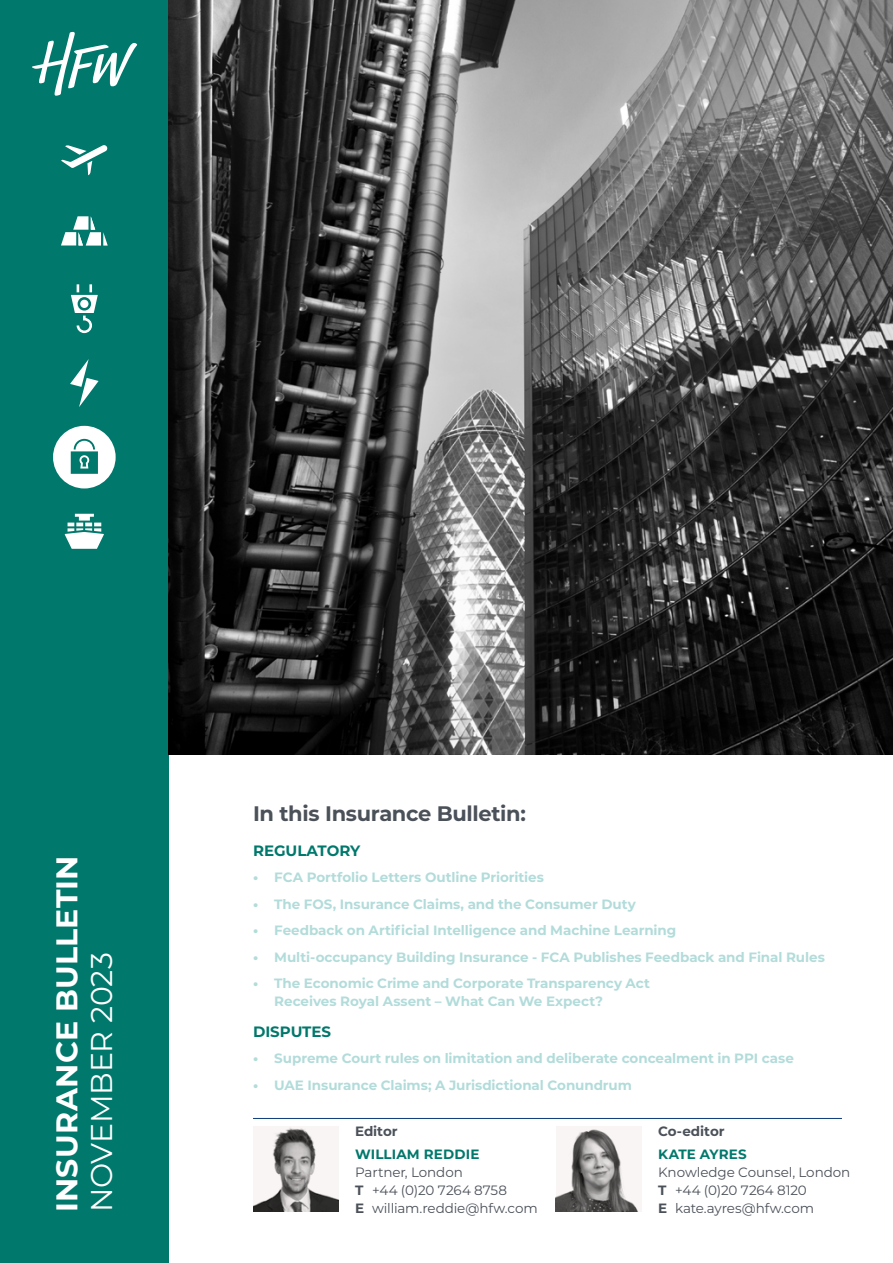
<style>
.page{position:relative;width:893px;height:1263px;background:#fff}
.page>*{position:absolute;margin:0;border:0;box-sizing:border-box;transform-origin:0 0}
.t1{font:700 30px "Montserrat";letter-spacing:.005em;color:#fff}
.t2{font:30px "Montserrat";letter-spacing:-.01em;color:#fff}
.t3{font:700 21px "Montserrat";letter-spacing:-.02em;color:#4b5159}
.t4{font:700 15px "Montserrat";color:#00786c}
.t5{font:700 13.5px/18px "Montserrat";letter-spacing:-.005em;color:#b2dcda}
.t6{font:13.5px/18px "Montserrat";letter-spacing:-.01em;color:#4b5159}
.t7{font:700 13.5px "Montserrat";letter-spacing:.015em;color:#00786c}
.t8{font:700 13.5px "Montserrat";letter-spacing:-.005em;color:#4b5159}
.s1{font-weight:800}
.s2{font-weight:700}
</style>
<div class="page">
<div style="left:0;top:0;width:169px;height:1263px;background:#00786c"></div>
<svg style="left:32px;top:32px;width:105px;height:64px"></svg>
<svg style="left:65px;top:514px;width:39px;height:35px"></svg>
<svg style="left:71px;top:284px;width:27px;height:49px"></svg>
<svg style="left:61px;top:216px;width:47px;height:30px"></svg>
<svg style="left:61px;top:145px;width:47px;height:30px"></svg>
<svg style="left:70px;top:359px;width:29px;height:48px"></svg>
<div style="left:53px;top:426px;width:63px;height:62px;background:#fff;border-radius:50%"></div>
<svg style="left:71px;top:439px;width:27px;height:35px"></svg>
<img style="left:169px;top:0;width:724px;height:755px">
<svg style="left:253px;top:1127px;width:85px;height:85px"></svg>
<svg style="left:556px;top:1129px;width:83px;height:83px"></svg>
<hr style="left:253px;top:1118px;width:589px;height:1px;background:#0b3b7c">
<h1 class="t1" style="left:45px;top:1212px;width:358px;rotate:-90deg">INSURANCE BULLETIN</h1>
<h1 class="t2" style="left:81px;top:1212px;width:262px;rotate:-90deg">NOVEMBER 2023</h1>
<h2 class="t3" style="left:253px;top:798px;width:274px">In this Insurance Bulletin:</h2>
<p class="t4" style="left:253px;top:839px;width:109px">REGULATORY</p>
<p class="t5" style="left:253px;top:867px;width:292px"><span class="s1">•</span> FCA Portfolio Letters Outline Priorities</p>
<p class="t5" style="left:253px;top:894px;width:384px"><span class="s1">•</span> The FOS, Insurance Claims, and the Consumer Duty</p>
<p class="t5" style="left:253px;top:920px;width:425px"><span class="s1">•</span> Feedback on Artificial Intelligence and Machine Learning</p>
<p class="t5" style="left:253px;top:947px;width:573px"><span class="s1">•</span> Multi-occupancy Building Insurance - FCA Publishes Feedback and Final Rules</p>
<p class="t5" style="left:274px;top:973px;width:377px;text-indent:-21px"><span class="s1">•</span> The Economic Crime and Corporate Transparency Act<br>Receives Royal Assent – What Can We Expect?</p>
<p class="t4" style="left:253px;top:1021px;width:80px">DISPUTES</p>
<p class="t5" style="left:253px;top:1049px;width:542px"><span class="s1">•</span> Supreme Court rules on limitation and deliberate concealment in PPI case</p>
<p class="t5" style="left:253px;top:1075px;width:380px"><span class="s1">•</span> UAE Insurance Claims; A Jurisdictional Conundrum</p>
<p class="t8" style="left:355px;top:1122px;width:44px">Editor</p>
<p class="t7" style="left:355px;top:1144px;width:126px">WILLIAM REDDIE</p>
<p class="t6" style="left:355px;top:1162px;width:184px">Partner, London<br><span class="s2">T</span> +44 (0)20 7264 8758<br><span class="s2">E</span> william.reddie@hfw.com</p>
<p class="t8" style="left:658px;top:1122px;width:68px">Co-editor</p>
<p class="t7" style="left:658px;top:1144px;width:90px">KATE AYRES</p>
<p class="t6" style="left:658px;top:1162px;width:194px">Knowledge Counsel, London<br><span class="s2">T</span> +44 (0)20 7264 8120<br><span class="s2">E</span> kate.ayres@hfw.com</p>
</div>
